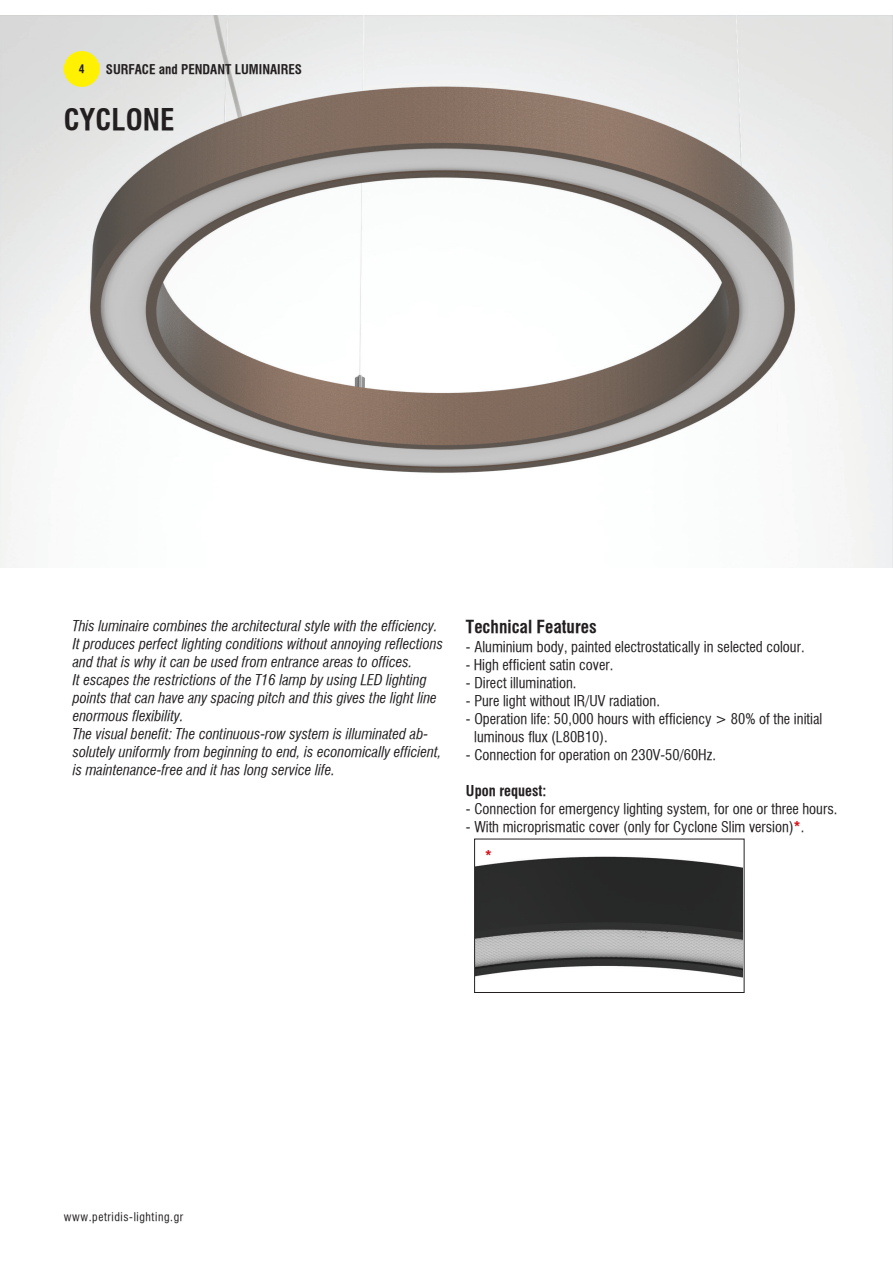
<style>
.page{position:relative;width:893px;height:1263px;background:#fff}
.page>*{position:absolute;margin:0;border:0;box-sizing:border-box;transform-origin:0 0}
.t1{font:30px "UB Helvetica Cond Bold";color:#231f20}
.t2{font:18px "UB Helvetica Cond Bold";color:#231f20}
.t3{font:15px/18px "UB Helvetica Cond Italic";color:#231f20}
.t4{font:15px/18px "UB Helvetica Cond";color:#231f20}
.t5{font:15px "UB Helvetica Cond";color:#231f20;scale:.95 1}
.t6{font:15px "UB Helvetica Cond Bold";color:#231f20}
.t7{font:15px "UB Helvetica Cond Bold";color:#d7171f}
.t8{font:13.5px "UB Helvetica Cond Bold";color:#231f20}
.t9{font:12px "UB Helvetica Cond";letter-spacing:.05em;color:#231f20}
.t10{font:12px "UB Helvetica Cond Bold";color:#231f20}
.s1{font-family:"UB Helvetica Cond Bold";color:#d7171f}
</style>
<div class="page">
<img style="left:0;top:16px;width:892px;height:552px">
<img style="left:476px;top:856px;width:266px;height:122px">
<div style="left:474px;top:839px;width:270px;height:154px;border:1px solid #231f20"></div>
<div style="left:64px;top:51px;width:36px;height:36px;background:#fff101;border-radius:50%"></div>
<p class="t10" style="left:79px;top:62px;width:7px">4</p>
<p class="t8" style="left:106px;top:62px;width:198px">SURFACE and PENDANT LUMINAIRES</p>
<h1 class="t1" style="left:64px;top:102px;width:112px">CYCLONE</h1>
<p class="t3" style="left:73px;top:617px;width:372px">This luminaire combines the architectural style with the efficiency.<br>It produces perfect lighting conditions without annoying reflections and that is why it can be used from entrance areas to offices.<br>It escapes the restrictions of the T16 lamp by using LED lighting points that can have any spacing pitch and this gives the light line enormous flexibility.<br>The visual benefit: The continuous-row system is illuminated ab&shy;solutely uniformly from beginning to end, is economically efficient, is maintenance-free and it has long service life.</p>
<p class="t2" style="left:466px;top:617px;width:132px">Technical Features</p>
<p class="t4" style="left:466px;top:638px;width:340px">- Aluminium body, painted electrostatically in selected colour.</p>
<p class="t5" style="left:466px;top:657px;width:157px">- High efficient satin cover.</p>
<p class="t4" style="left:466px;top:674px;width:112px">- Direct illumination.</p>
<p class="t4" style="left:466px;top:692px;width:195px">- Pure light without IR/UV radiation.</p>
<p class="t4" style="left:474px;top:710px;width:350px;text-indent:-8px">- Operation life: 50,000 hours with efficiency &gt; 80% of the initial luminous flux (L80B10).</p>
<p class="t4" style="left:466px;top:746px;width:252px">- Connection for operation on 230V-50/60Hz.</p>
<p class="t6" style="left:466px;top:783px;width:82px">Upon request:</p>
<p class="t4" style="left:466px;top:800px;width:373px">- Connection for emergency lighting system, for one or three hours.</p>
<p class="t4" style="left:466px;top:818px;width:340px">- With microprismatic cover (only for Cyclone Slim version)<span class="s1">*</span>.</p>
<p class="t9" style="left:64px;top:1210px;width:121px">www.petridis-lighting.gr</p>
<p class="t7" style="left:485px;top:847px;width:9px">*</p>
</div>
